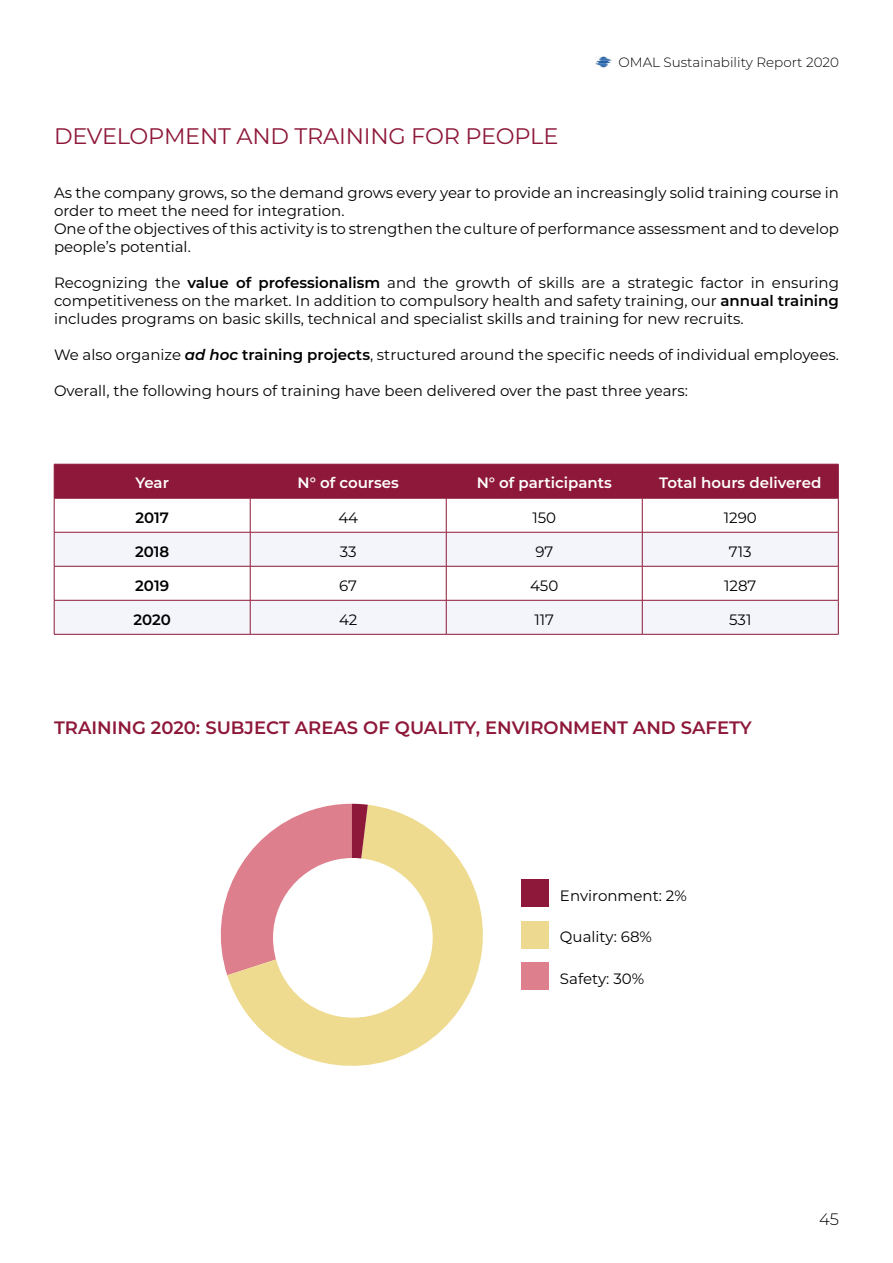
<style>
.page{position:relative;width:893px;height:1263px;background:#fff}
.page>*{position:absolute;margin:0;border:0;box-sizing:border-box;transform-origin:0 0}
.t1{font:22.5px "Montserrat";letter-spacing:-.01em;color:#8e1839}
.t2{font:600 18px "Montserrat";color:#8e1839}
.t3{font:300 16.5px "Montserrat";color:#000}
.t4{font:15px/18px "Montserrat";color:#000}
.t5{font:600 15px "Montserrat";color:#fff}
.t6{font:600 15px "Montserrat";letter-spacing:-.005em;color:#000}
.t7{font:300 13.5px "Montserrat";color:#000}
.s1{font-weight:600}
.s2{font-weight:600;font-style:italic}
</style>
<div class="page">
<div style="left:55px;top:465px;width:783px;height:33px;background:#8e1839"></div>
<svg style="left:55px;top:533px;width:783px;height:101px;fill:#f4f5fb"></svg>
<hr style="left:54px;top:464px;width:196px;height:1px;background:#8e1839">
<hr style="left:54px;top:464px;width:1px;height:34px;background:#8e1839">
<hr style="left:250px;top:464px;width:196px;height:1px;background:#8e1839">
<hr style="left:250px;top:464px;width:1px;height:34px;background:#8e1839">
<hr style="left:446px;top:464px;width:196px;height:1px;background:#8e1839">
<hr style="left:446px;top:464px;width:1px;height:34px;background:#8e1839">
<hr style="left:642px;top:464px;width:196px;height:1px;background:#8e1839">
<hr style="left:642px;top:464px;width:1px;height:34px;background:#8e1839">
<hr style="left:838px;top:464px;width:1px;height:34px;background:#8e1839">
<hr style="left:54px;top:498px;width:196px;height:1px;background:#8e1839">
<hr style="left:54px;top:498px;width:1px;height:34px;background:#8e1839">
<hr style="left:250px;top:498px;width:196px;height:1px;background:#8e1839">
<hr style="left:250px;top:498px;width:1px;height:34px;background:#8e1839">
<hr style="left:446px;top:498px;width:196px;height:1px;background:#8e1839">
<hr style="left:446px;top:498px;width:1px;height:34px;background:#8e1839">
<hr style="left:642px;top:498px;width:196px;height:1px;background:#8e1839">
<hr style="left:642px;top:498px;width:1px;height:34px;background:#8e1839">
<hr style="left:838px;top:498px;width:1px;height:34px;background:#8e1839">
<hr style="left:54px;top:532px;width:196px;height:1px;background:#8e1839">
<hr style="left:54px;top:532px;width:1px;height:34px;background:#8e1839">
<hr style="left:250px;top:532px;width:196px;height:1px;background:#8e1839">
<hr style="left:250px;top:532px;width:1px;height:34px;background:#8e1839">
<hr style="left:446px;top:532px;width:196px;height:1px;background:#8e1839">
<hr style="left:446px;top:532px;width:1px;height:34px;background:#8e1839">
<hr style="left:642px;top:532px;width:196px;height:1px;background:#8e1839">
<hr style="left:642px;top:532px;width:1px;height:34px;background:#8e1839">
<hr style="left:838px;top:532px;width:1px;height:34px;background:#8e1839">
<hr style="left:54px;top:566px;width:196px;height:1px;background:#8e1839">
<hr style="left:54px;top:566px;width:1px;height:34px;background:#8e1839">
<hr style="left:250px;top:566px;width:196px;height:1px;background:#8e1839">
<hr style="left:250px;top:566px;width:1px;height:34px;background:#8e1839">
<hr style="left:446px;top:566px;width:196px;height:1px;background:#8e1839">
<hr style="left:446px;top:566px;width:1px;height:34px;background:#8e1839">
<hr style="left:642px;top:566px;width:196px;height:1px;background:#8e1839">
<hr style="left:642px;top:566px;width:1px;height:34px;background:#8e1839">
<hr style="left:838px;top:566px;width:1px;height:34px;background:#8e1839">
<hr style="left:54px;top:600px;width:196px;height:1px;background:#8e1839">
<hr style="left:54px;top:600px;width:1px;height:34px;background:#8e1839">
<hr style="left:250px;top:600px;width:196px;height:1px;background:#8e1839">
<hr style="left:250px;top:600px;width:1px;height:34px;background:#8e1839">
<hr style="left:446px;top:600px;width:196px;height:1px;background:#8e1839">
<hr style="left:446px;top:600px;width:1px;height:34px;background:#8e1839">
<hr style="left:642px;top:600px;width:196px;height:1px;background:#8e1839">
<hr style="left:642px;top:600px;width:1px;height:34px;background:#8e1839">
<hr style="left:838px;top:600px;width:1px;height:34px;background:#8e1839">
<hr style="left:54px;top:634px;width:196px;height:1px;background:#8e1839">
<hr style="left:250px;top:634px;width:196px;height:1px;background:#8e1839">
<hr style="left:446px;top:634px;width:196px;height:1px;background:#8e1839">
<hr style="left:642px;top:634px;width:196px;height:1px;background:#8e1839">
<svg style="left:227px;top:805px;width:256px;height:261px;fill:#eedb90"></svg>
<svg style="left:221px;top:804px;width:147px;height:171px"></svg>
<div style="left:273px;top:858px;width:160px;height:160px;background:#fff;border-radius:50%"></div>
<div style="left:521px;top:879px;width:28px;height:28px;background:#8e1839"></div>
<div style="left:521px;top:921px;width:28px;height:28px;background:#edda90"></div>
<div style="left:521px;top:962px;width:28px;height:28px;background:#de7f8d"></div>
<img style="left:596px;top:57px;width:15px;height:10px">
<h1 class="t1" style="left:54px;top:120px;width:506px">DEVELOPMENT AND TRAINING FOR PEOPLE</h1>
<p class="t7" style="left:618px;top:53px;width:222px">OMAL Sustainability Report 2020</p>
<p class="t4" style="left:54px;top:183px;width:786px">As the company grows, so the demand grows every year to provide an increasingly solid training course in order to meet the need for integration.<br>One of the objectives of this activity is to strengthen the culture of performance assessment and to develop people’s potential.</p>
<p class="t4" style="left:54px;top:273px;width:786px;text-align:justify">Recognizing the <span class="s1">value of professionalism</span> and the growth of skills are a strategic factor in ensuring competitiveness on the market. In addition to compulsory health and safety training, our <span class="s1">annual training </span>includes programs on basic skills, technical and specialist skills and training for new recruits.</p>
<p class="t4" style="left:54px;top:345px;width:786px">We also organize <span class="s2">ad hoc</span> <span class="s1">training projects</span>, structured around the specific needs of individual employees.</p>
<p class="t4" style="left:54px;top:381px;width:635px">Overall, the following hours of training have been delivered over the past three years:</p>
<p class="t5" style="left:135px;top:472px;width:35px">Year</p>
<p class="t5" style="left:297px;top:472px;width:103px">N° of courses</p>
<p class="t5" style="left:477px;top:472px;width:137px">N° of participants</p>
<p class="t5" style="left:659px;top:472px;width:164px">Total hours delivered</p>
<p class="t6" style="left:135px;top:506px;width:35px">2017</p>
<p class="t4" style="left:338px;top:508px;width:21px">44</p>
<p class="t4" style="left:532px;top:508px;width:25px">150</p>
<p class="t4" style="left:724px;top:508px;width:35px">1290</p>
<p class="t6" style="left:135px;top:541px;width:36px">2018</p>
<p class="t4" style="left:340px;top:542px;width:18px">33</p>
<p class="t4" style="left:535px;top:542px;width:19px">97</p>
<p class="t4" style="left:729px;top:542px;width:24px">713</p>
<p class="t6" style="left:135px;top:575px;width:35px">2019</p>
<p class="t4" style="left:339px;top:576px;width:19px">67</p>
<p class="t4" style="left:530px;top:576px;width:30px">450</p>
<p class="t4" style="left:724px;top:576px;width:34px">1287</p>
<p class="t6" style="left:133px;top:609px;width:39px">2020</p>
<p class="t4" style="left:339px;top:610px;width:20px">42</p>
<p class="t4" style="left:534px;top:610px;width:21px">117</p>
<p class="t4" style="left:729px;top:610px;width:24px">531</p>
<p class="t2" style="left:54px;top:715px;width:699px">TRAINING 2020: SUBJECT AREAS OF QUALITY, ENVIRONMENT AND SAFETY</p>
<p class="t4" style="left:560px;top:886px;width:129px">Environment: 2%</p>
<p class="t4" style="left:560px;top:927px;width:93px">Quality: 68%</p>
<p class="t4" style="left:560px;top:969px;width:86px">Safety: 30%</p>
<p class="t3" style="left:819px;top:1208px;width:21px">45</p>
</div>
